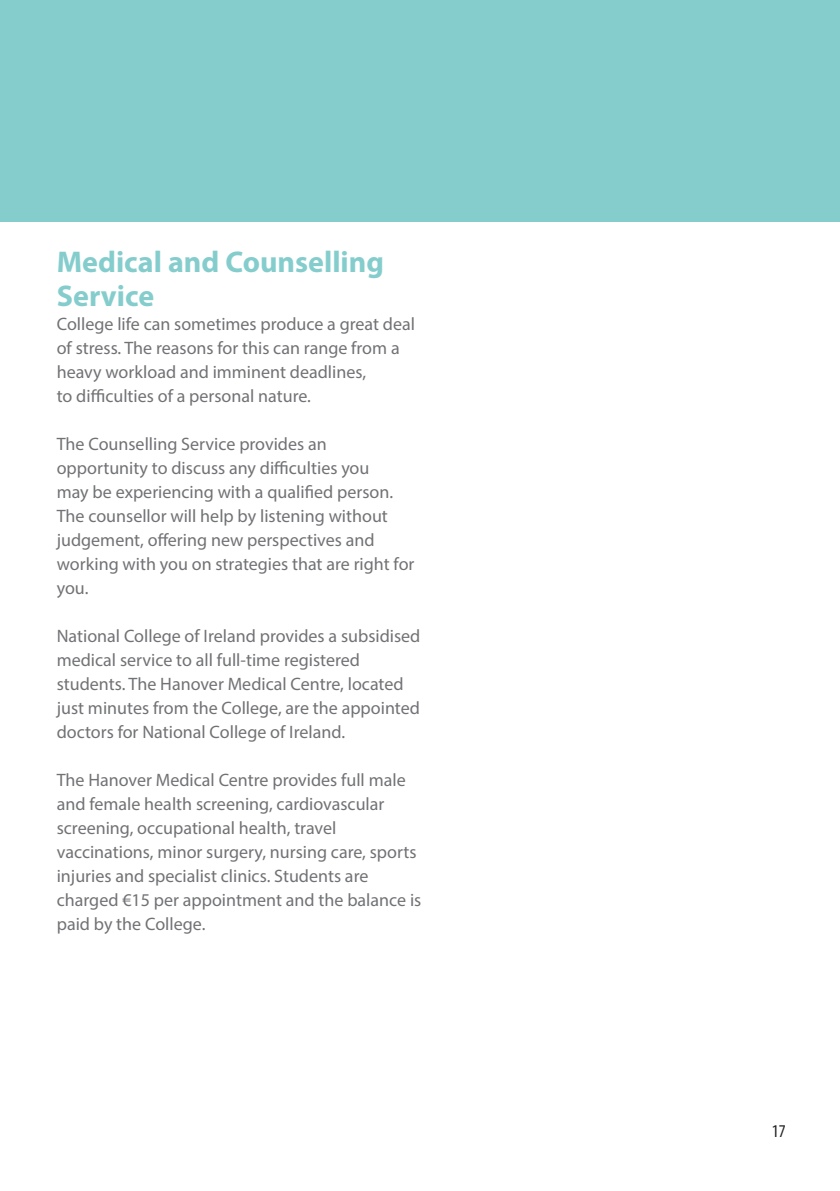
<style>
.page{position:relative;width:840px;height:1191px;background:#fff}
.page>*{position:absolute;margin:0;border:0;box-sizing:border-box;transform-origin:0 0}
.t1{font:700 30px/34px "Myriad Pro";color:#85cdcd}
.t2{font:18px/24px "Myriad Pro";color:#717275}
.t3{font:condensed 18px "Myriad Pro";color:#231f20}
</style>
<div class="page">
<div style="left:0;top:0;width:839px;height:221px;background:#85cdcd"></div>
<h1 class="t1" style="left:57px;top:244px;width:328px">Medical and Counselling<br>Service</h1>
<p class="t2" style="left:57px;top:312px;width:359px">College life can sometimes produce a great deal of stress. The reasons for this can range from a heavy workload and imminent deadlines,<br>to difficulties of a personal nature.</p>
<p class="t2" style="left:57px;top:432px;width:359px">The Counselling Service provides an opportunity to discuss any difficulties you<br>may be experiencing with a qualified person.<br>The counsellor will help by listening without judgement, offering new perspectives and working with you on strategies that are right for you.</p>
<p class="t2" style="left:57px;top:624px;width:365px">National College of Ireland provides a subsidised medical service to all full-time registered students. The Hanover Medical Centre, located just minutes from the College, are the appointed doctors for National College of Ireland.</p>
<p class="t2" style="left:57px;top:768px;width:366px">The Hanover Medical Centre provides full male and female health screening, cardiovascular screening, occupational health, travel vaccinations, minor surgery, nursing care, sports injuries and specialist clinics. Students are charged €15 per appointment and the balance is paid by the College.</p>
<p class="t3" style="left:771px;top:1120px;width:15px">17</p>
</div>
